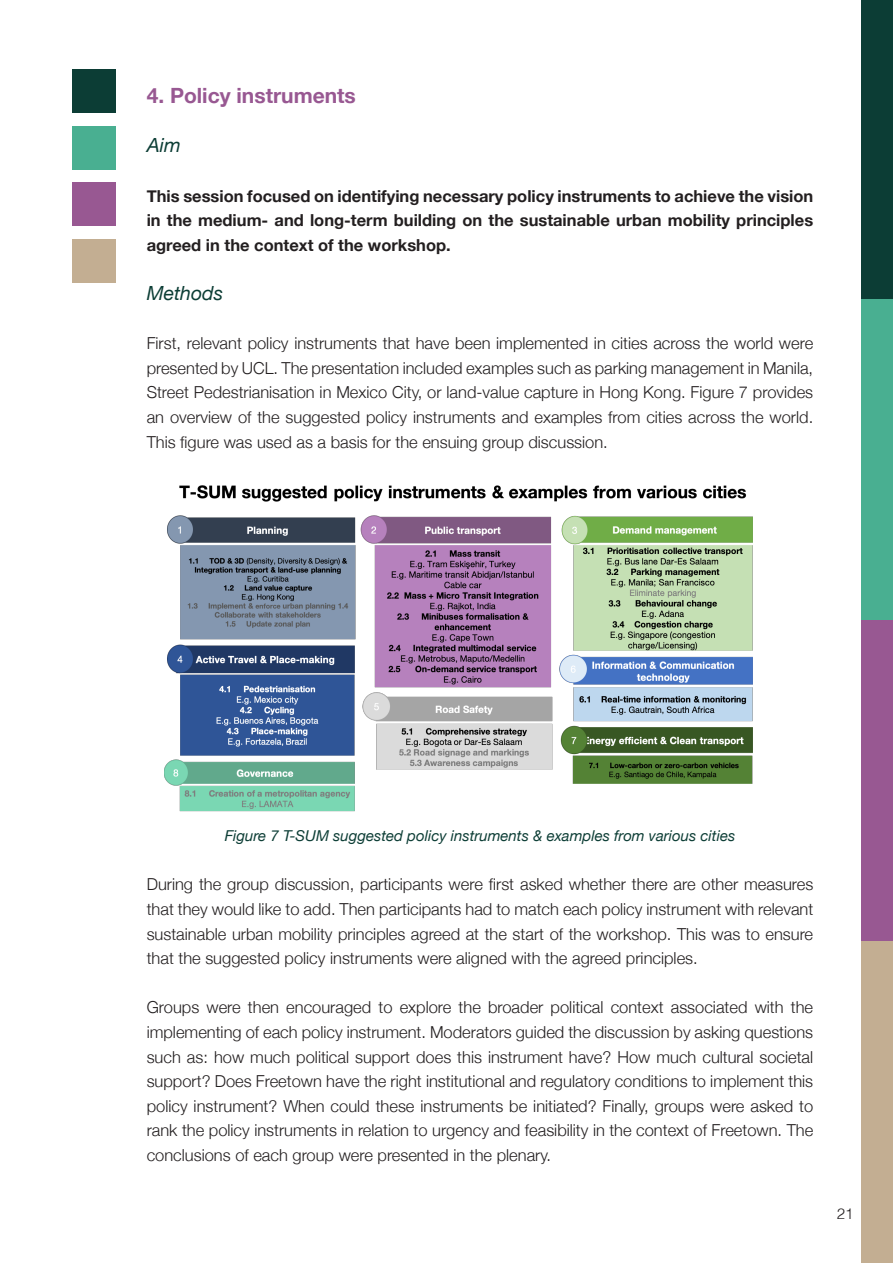
<style>
.page{position:relative;width:893px;height:1263px;background:#fff}
.page>*{position:absolute;margin:0;border:0;box-sizing:border-box;transform-origin:0 0}
.t1{font:700 21px "Helvetica Neue";color:#985892}
.t2{font:italic 19.5px "Helvetica Neue";color:#0c3d35}
.t3{font:300 16.5px/24.6px "Helvetica Neue";color:#231f20;text-align:justify}
.t4{font:700 16.5px/24.6px "Helvetica Neue";color:#231f20;text-align:justify}
.t5{font:italic 15px "Helvetica Neue";color:#0c3d35}
.t6{font:300 15px "Helvetica";color:#231f20}
</style>
<div class="page">
<div style="left:861px;top:0;width:32px;height:300px;background:#0c3d35"></div>
<div style="left:861px;top:300px;width:32px;height:321px;background:#49af91"></div>
<div style="left:861px;top:621px;width:32px;height:321px;background:#985892"></div>
<div style="left:861px;top:942px;width:32px;height:321px;background:#c3ae92"></div>
<div style="left:72px;top:69px;width:43px;height:44px;background:#0c3d35"></div>
<div style="left:72px;top:126px;width:43px;height:44px;background:#49af91"></div>
<div style="left:72px;top:182px;width:43px;height:44px;background:#985892"></div>
<div style="left:72px;top:239px;width:43px;height:44px;background:#c3ae92"></div>
<img style="left:164px;top:485px;width:589px;height:327px">
<p class="t1" style="left:147px;top:79px;width:211px">4. Policy instruments</p>
<p class="t2" style="left:147px;top:131px;width:35px">Aim</p>
<p class="t4" style="left:147px;top:184px;width:668px">This session focused on identifying necessary policy instruments to achieve the vision in the medium- and long-term building on the sustainable urban mobility principles agreed in the context of the workshop.</p>
<p class="t2" style="left:147px;top:279px;width:78px">Methods</p>
<p class="t3" style="left:147px;top:330px;width:668px">First, relevant policy instruments that have been implemented in cities across the world were presented by UCL. The presentation included examples such as parking management in Manila, Street Pedestrianisation in Mexico City, or land-value capture in Hong Kong. Figure 7 provides an overview of the suggested policy instruments and examples from cities across the world.<br>This figure was used as a basis for the ensuing group discussion.</p>
<p class="t5" style="left:225px;top:825px;width:512px">Figure 7 T-SUM suggested policy instruments &amp; examples from various cities</p>
<p class="t3" style="left:147px;top:871px;width:668px">During the group discussion, participants were first asked whether there are other measures that they would like to add. Then participants had to match each policy instrument with relevant sustainable urban mobility principles agreed at the start of the workshop. This was to ensure that the suggested policy instruments were aligned with the agreed principles.</p>
<p class="t3" style="left:147px;top:994px;width:668px">Groups were then encouraged to explore the broader political context associated with the implementing of each policy instrument. Moderators guided the discussion by asking questions such as: how much political support does this instrument have? How much cultural societal support? Does Freetown have the right institutional and regulatory conditions to implement this policy instrument? When could these instruments be initiated? Finally, groups were asked to rank the policy instruments in relation to urgency and feasibility in the context of Freetown. The conclusions of each group were presented in the plenary.</p>
<p class="t6" style="left:837px;top:1201px;width:18px">21</p>
</div>
